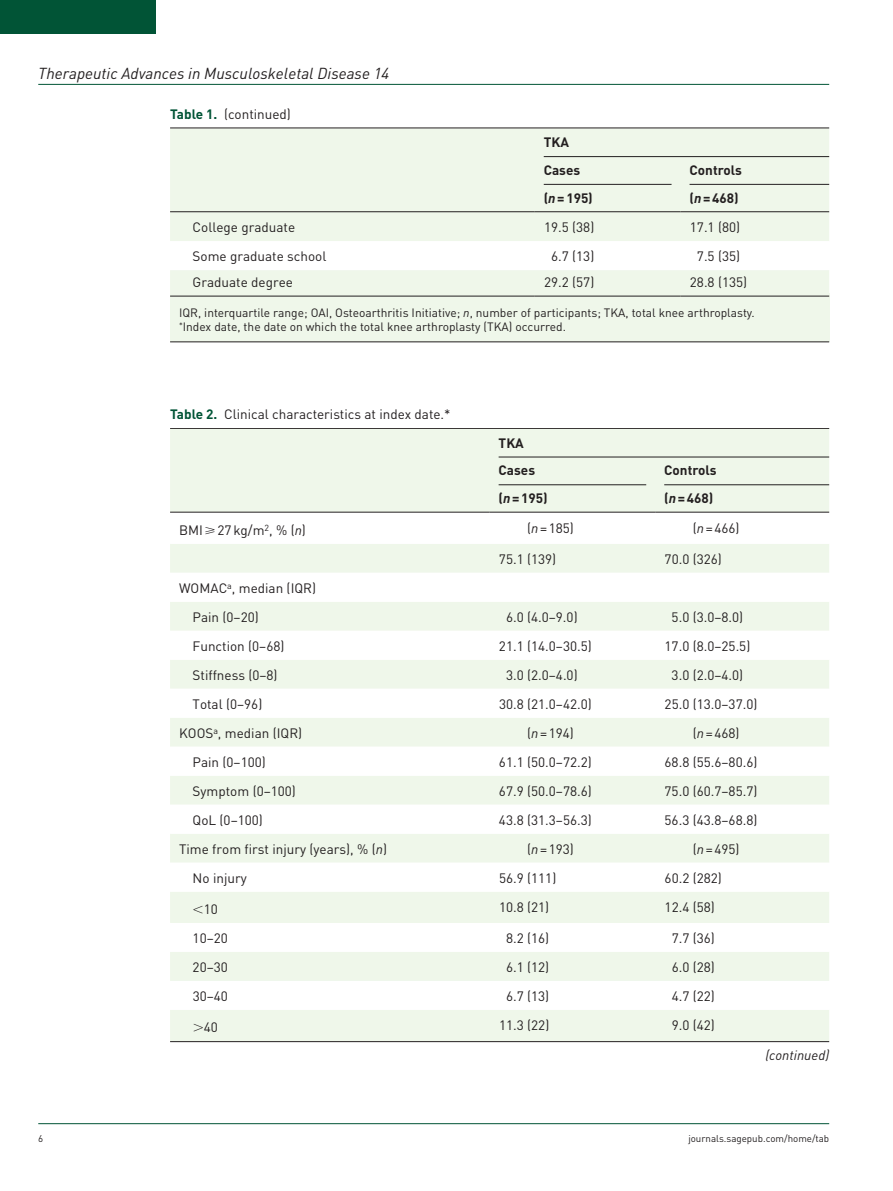
<style>
.page{position:relative;width:893px;height:1191px;background:#fff}
.page>*{position:absolute;margin:0;border:0;box-sizing:border-box;transform-origin:0 0}
.t1{font:italic 15.75px "DIN";color:#231f20}
.t2{font:13.5px/29px "DIN";color:#231f20}
.t3{font:700 13.5px/27.8px "DIN";color:#231f20}
.t4{font:italic 13.5px "DIN";color:#231f20}
.t5{font:12px/14.2px "DIN";color:#231f20}
.t6{font:9.75px "DIN";color:#231f20}
.s1{font-weight:700;color:#015436}
.s2{font-style:italic}
</style>
<div class="page">
<hr style="left:38px;top:84px;width:791px;height:1px;background:#015436">
<hr style="left:38px;top:1123px;width:791px;height:1px;background:#015436">
<div style="left:0;top:0;width:155px;height:34px;background:#015436"></div>
<div style="left:170px;top:293px;width:659px;height:49px;background:#eff7ea"></div>
<hr style="left:170px;top:341px;width:659px;height:1px;background:#231f20">
<div style="left:170px;top:129px;width:659px;height:167px;background:#eff7ea"></div>
<svg style="left:170px;top:241px;width:659px;height:29px"></svg>
<hr style="left:170px;top:211px;width:365px;height:1px;background:#231f20">
<hr style="left:535px;top:211px;width:145px;height:1px;background:#231f20">
<hr style="left:680px;top:211px;width:149px;height:1px;background:#231f20">
<hr style="left:170px;top:296px;width:365px;height:1px;background:#231f20">
<hr style="left:535px;top:296px;width:145px;height:1px;background:#231f20">
<hr style="left:680px;top:296px;width:149px;height:1px;background:#231f20">
<hr style="left:544px;top:156px;width:285px;height:1px;background:#231f20">
<hr style="left:544px;top:184px;width:127px;height:1px;background:#231f20">
<hr style="left:689px;top:184px;width:140px;height:1px;background:#231f20">
<hr style="left:170px;top:128px;width:659px;height:1px;background:#231f20">
<hr style="left:170px;top:428px;width:659px;height:1px;background:#231f20">
<div style="left:170px;top:429px;width:659px;height:612px;background:#eff7ea"></div>
<svg style="left:170px;top:513px;width:659px;height:497px"></svg>
<hr style="left:170px;top:512px;width:320px;height:1px;background:#231f20">
<hr style="left:490px;top:512px;width:165px;height:1px;background:#231f20">
<hr style="left:655px;top:512px;width:174px;height:1px;background:#231f20">
<hr style="left:499px;top:456px;width:330px;height:1px;background:#231f20">
<hr style="left:499px;top:484px;width:147px;height:1px;background:#231f20">
<hr style="left:664px;top:484px;width:165px;height:1px;background:#231f20">
<hr style="left:170px;top:1041px;width:659px;height:1px;background:#231f20">
<svg style="left:194px;top:905px;width:9px;height:8px"></svg>
<svg style="left:194px;top:1024px;width:9px;height:7px"></svg>
<p class="t1" style="left:38px;top:63px;width:353px">Therapeutic Advances in Musculoskeletal Disease 14</p>
<p class="t2" style="left:170px;top:99px;width:122px"><span class="s1">Table 1.</span> (continued)</p>
<p class="t3" style="left:544px;top:128px;width:38px">TKA<br>Cases</p>
<p class="t3" style="left:689px;top:156px;width:54px">Controls</p>
<p class="t3" style="left:544px;top:183px;width:51px">(<span class="s2">n</span>=195)</p>
<p class="t3" style="left:689px;top:183px;width:51px">(<span class="s2">n</span>=468)</p>
<p class="t2" style="left:193px;top:212px;width:104px">College graduate</p>
<p class="t2" style="left:544px;top:212px;width:52px">19.5 (38)</p>
<p class="t2" style="left:690px;top:212px;width:52px">17.1 (80)</p>
<p class="t2" style="left:193px;top:241px;width:135px">Some graduate school</p>
<p class="t2" style="left:551px;top:241px;width:45px">6.7 (13)</p>
<p class="t2" style="left:697px;top:241px;width:45px">7.5 (35)</p>
<p class="t2" style="left:193px;top:267px;width:102px">Graduate degree</p>
<p class="t2" style="left:544px;top:267px;width:52px">29.2 (57)</p>
<p class="t2" style="left:690px;top:267px;width:59px">28.8 (135)</p>
<p class="t5" style="left:179px;top:305px;width:577px">IQR, interquartile range; OAI, Osteoarthritis Initiative; <span class="s2">n</span>, number of participants; TKA, total knee arthroplasty. <sup>*</sup>Index date, the date on which the total knee arthroplasty (TKA) occurred.</p>
<p class="t2" style="left:170px;top:399px;width:282px"><span class="s1">Table 2.</span> Clinical characteristics at index date.*</p>
<p class="t3" style="left:499px;top:428px;width:38px">TKA<br>Cases</p>
<p class="t3" style="left:664px;top:456px;width:54px">Controls</p>
<p class="t3" style="left:499px;top:484px;width:51px">(<span class="s2">n</span>=195)</p>
<p class="t3" style="left:664px;top:484px;width:51px">(<span class="s2">n</span>=468)</p>
<p class="t2" style="left:179px;top:515px;width:128px">BMI⩾27kg/m<sup>2</sup>, % (<span class="s2">n</span>)</p>
<p class="t2" style="left:527px;top:513px;width:48px">(<span class="s2">n</span>=185)</p>
<p class="t2" style="left:693px;top:513px;width:48px">(<span class="s2">n</span>=466)</p>
<p class="t2" style="left:499px;top:544px;width:59px">75.1 (139)</p>
<p class="t2" style="left:665px;top:544px;width:59px">70.0 (326)</p>
<p class="t2" style="left:193px;top:573px;width:125px;text-indent:-13px">WOMAC<sup>a</sup>, median (IQR)<br>Pain (0–20)</p>
<p class="t2" style="left:506px;top:602px;width:73px">6.0 (4.0–9.0)</p>
<p class="t2" style="left:672px;top:602px;width:73px">5.0 (3.0–8.0)</p>
<p class="t2" style="left:193px;top:631px;width:93px">Function (0–68)</p>
<p class="t2" style="left:499px;top:631px;width:94px">21.1 (14.0–30.5)</p>
<p class="t2" style="left:665px;top:631px;width:87px">17.0 (8.0–25.5)</p>
<p class="t2" style="left:193px;top:660px;width:86px">Stiffness (0–8)</p>
<p class="t2" style="left:506px;top:660px;width:73px">3.0 (2.0–4.0)</p>
<p class="t2" style="left:672px;top:660px;width:73px">3.0 (2.0–4.0)</p>
<p class="t2" style="left:193px;top:689px;width:71px">Total (0–96)</p>
<p class="t2" style="left:499px;top:689px;width:94px">30.8 (21.0–42.0)</p>
<p class="t2" style="left:665px;top:689px;width:94px">25.0 (13.0–37.0)</p>
<p class="t2" style="left:179px;top:718px;width:125px">KOOS<sup>a</sup>, median (IQR)</p>
<p class="t2" style="left:527px;top:718px;width:48px">(<span class="s2">n</span>=194)</p>
<p class="t2" style="left:693px;top:718px;width:48px">(<span class="s2">n</span>=468)</p>
<p class="t2" style="left:193px;top:747px;width:75px">Pain (0–100)</p>
<p class="t2" style="left:499px;top:747px;width:94px">61.1 (50.0–72.2)</p>
<p class="t2" style="left:665px;top:747px;width:94px">68.8 (55.6–80.6)</p>
<p class="t2" style="left:193px;top:776px;width:105px">Symptom (0–100)</p>
<p class="t2" style="left:499px;top:776px;width:94px">67.9 (50.0–78.6)</p>
<p class="t2" style="left:665px;top:776px;width:94px">75.0 (60.7–85.7)</p>
<p class="t2" style="left:193px;top:805px;width:72px">QoL (0–100)</p>
<p class="t2" style="left:499px;top:805px;width:94px">43.8 (31.3–56.3)</p>
<p class="t2" style="left:665px;top:805px;width:94px">56.3 (43.8–68.8)</p>
<p class="t2" style="left:179px;top:834px;width:209px">Time from first injury (years), % (<span class="s2">n</span>)</p>
<p class="t2" style="left:527px;top:834px;width:48px">(<span class="s2">n</span>=193)</p>
<p class="t2" style="left:693px;top:834px;width:48px">(<span class="s2">n</span>=495)</p>
<p class="t2" style="left:193px;top:863px;width:56px">No injury</p>
<p class="t2" style="left:499px;top:863px;width:59px">56.9 (111)</p>
<p class="t2" style="left:665px;top:863px;width:59px">60.2 (282)</p>
<p class="t2" style="left:204px;top:894px;width:16px">10</p>
<p class="t2" style="left:499px;top:892px;width:52px">10.8 (21)</p>
<p class="t2" style="left:665px;top:892px;width:52px">12.4 (58)</p>
<p class="t2" style="left:193px;top:923px;width:37px">10–20</p>
<p class="t2" style="left:506px;top:923px;width:45px">8.2 (16)</p>
<p class="t2" style="left:672px;top:923px;width:45px">7.7 (36)</p>
<p class="t2" style="left:193px;top:952px;width:37px">20–30</p>
<p class="t2" style="left:506px;top:952px;width:45px">6.1 (12)</p>
<p class="t2" style="left:672px;top:952px;width:45px">6.0 (28)</p>
<p class="t2" style="left:193px;top:981px;width:37px">30–40</p>
<p class="t2" style="left:506px;top:981px;width:45px">6.7 (13)</p>
<p class="t2" style="left:672px;top:981px;width:45px">4.7 (22)</p>
<p class="t2" style="left:204px;top:1012px;width:16px">40</p>
<p class="t2" style="left:499px;top:1010px;width:52px">11.3 (22)</p>
<p class="t2" style="left:672px;top:1010px;width:45px">9.0 (42)</p>
<p class="t4" style="left:765px;top:1046px;width:65px">(continued)</p>
<p class="t6" style="left:38px;top:1132px;width:7px">6</p>
<p class="t6" style="left:688px;top:1132px;width:142px">journals.sagepub.com/home/tab</p>
</div>
